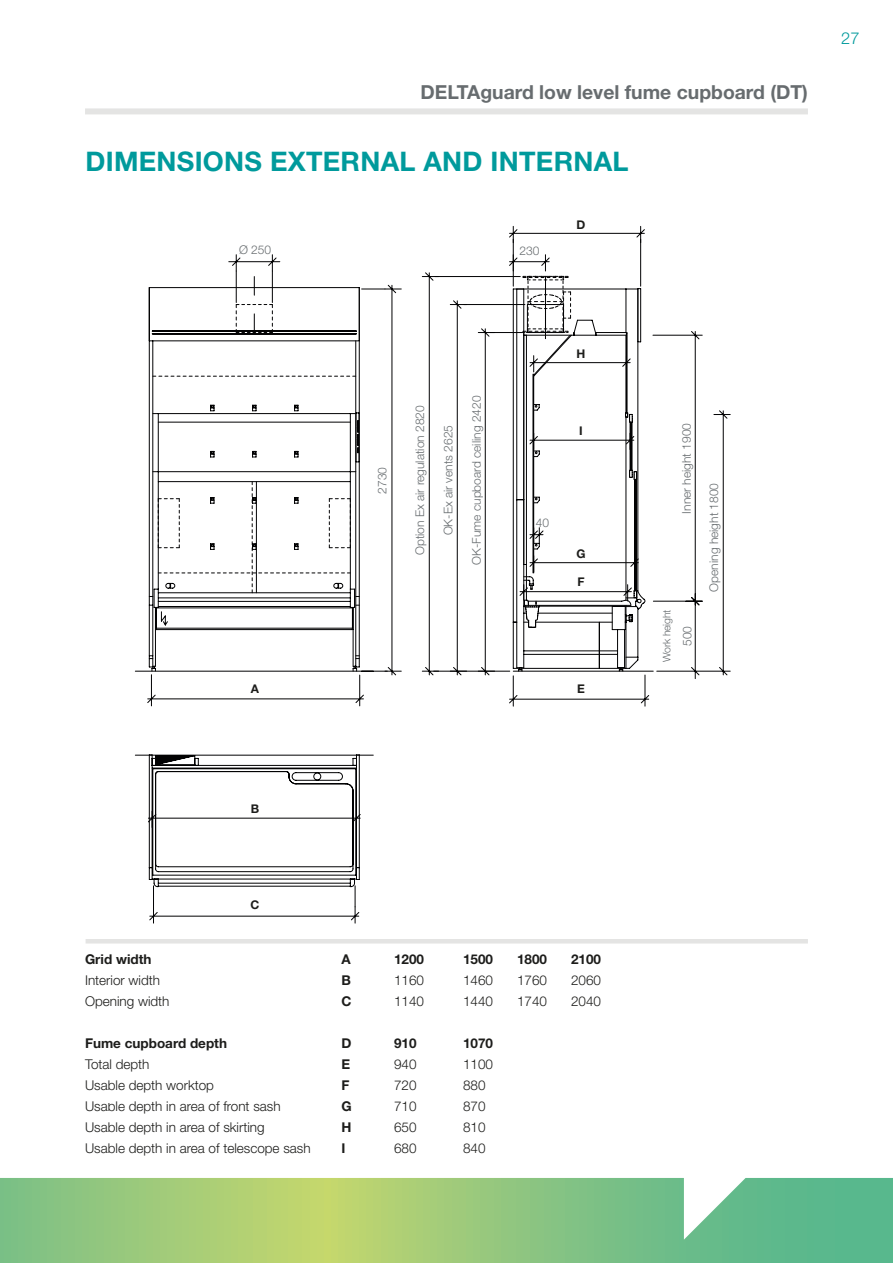
<style>
.page{position:relative;width:893px;height:1263px;background:#fff}
.page>*{position:absolute;margin:0;border:0;box-sizing:border-box;transform-origin:0 0}
.Fliesstext{font:700 27px "Helvetica Neue LT Std";letter-spacing:.01em;color:#009a9c}
.Fliesstext-2{font:700 19.35px "Helvetica Neue LT Std";color:#676c6f}
.t1{font:300 16.5px "Helvetica Neue LT Std";color:#009a9c}
.Fliesstext-3{font:300 13.5px "Helvetica Neue LT Std";color:#1d1d1b}
.Fliesstext-4{font:700 13.5px "Helvetica Neue LT Std";color:#1d1d1b}
.Fliesstext-5{font:300 12px "Helvetica Neue LT Pro";color:#676c6f}
.Fliesstext-6{font:700 12px "Helvetica Neue LT Pro";color:#1d1d1b}
.Fliesstext-7{font:300 10.5px "Helvetica Neue LT Pro";letter-spacing:-.02em;color:#676c6f}
</style>
<div class="page">
<svg style="left:0;top:1178px;width:893px;height:85px;background:#8fc782"></svg>
<div style="left:85px;top:108px;width:723px;height:6px;background:#e4e4e3"></div>
<hr style="left:86px;top:939px;width:722px;height:4px;background:#e4e4e3">
<hr style="left:135px;top:671px;width:238px;height:1px;background:#020203">
<hr style="left:135px;top:755px;width:238px;height:1px;background:#020203">
<svg style="left:147px;top:226px;width:584px;height:698px"></svg>
<svg style="left:147px;top:667px;width:240px;height:40px"></svg>
<svg style="left:152px;top:277px;width:233px;height:57px"></svg>
<p class="Fliesstext-2" style="left:421px;top:80px;width:389px">DELTAguard low level fume cupboard (DT)</p>
<p class="Fliesstext" style="left:86px;top:145px;width:544px">DIMENSIONS EXTERNAL AND INTERNAL</p>
<p class="Fliesstext-5" style="left:239px;top:243px;width:34px">Ø 250</p>
<p class="Fliesstext-5" style="left:520px;top:244px;width:22px">230</p>
<p class="Fliesstext-6" style="left:577px;top:217px;width:10px">D</p>
<p class="t1" style="left:841px;top:28px;width:20px">27</p>
<p class="Fliesstext-5" style="left:375px;top:494px;width:28px;rotate:-90deg">2730</p>
<p class="Fliesstext-5" style="left:413px;top:555px;width:152px;rotate:-90deg">Option Ex air regulation 2820</p>
<p class="Fliesstext-5" style="left:441px;top:535px;width:112px;rotate:-90deg">OK-Ex air vents 2625</p>
<p class="Fliesstext-5" style="left:469px;top:565px;width:170px;rotate:-90deg">OK-Fume cupboard ceiling 2420</p>
<p class="Fliesstext-6" style="left:577px;top:346px;width:10px">H</p>
<p class="Fliesstext-6" style="left:579px;top:423px;width:5px">I</p>
<p class="Fliesstext-5" style="left:536px;top:515px;width:15px">40</p>
<p class="Fliesstext-6" style="left:576px;top:547px;width:11px">G</p>
<p class="Fliesstext-6" style="left:577px;top:574px;width:9px">F</p>
<p class="Fliesstext-6" style="left:251px;top:682px;width:10px">A</p>
<p class="Fliesstext-6" style="left:577px;top:682px;width:9px">E</p>
<p class="Fliesstext-5" style="left:679px;top:514px;width:92px;rotate:-90deg">Inner height 1900</p>
<p class="Fliesstext-7" style="left:660px;top:662px;width:54px;rotate:-90deg">Work height</p>
<p class="Fliesstext-5" style="left:680px;top:646px;width:22px;rotate:-90deg">500</p>
<p class="Fliesstext-5" style="left:707px;top:592px;width:110px;rotate:-90deg">Opening height 1800</p>
<p class="Fliesstext-6" style="left:251px;top:801px;width:10px">B</p>
<p class="Fliesstext-6" style="left:250px;top:898px;width:10px">C</p>
<p class="Fliesstext-4" style="left:85px;top:951px;width:68px">Grid width</p>
<p class="Fliesstext-4" style="left:342px;top:951px;width:11px">A</p>
<p class="Fliesstext-4" style="left:394px;top:951px;width:32px">1200</p>
<p class="Fliesstext-4" style="left:463px;top:951px;width:32px">1500</p>
<p class="Fliesstext-4" style="left:517px;top:951px;width:32px">1800</p>
<p class="Fliesstext-4" style="left:571px;top:951px;width:32px">2100</p>
<p class="Fliesstext-3" style="left:85px;top:972px;width:77px">Interior width</p>
<p class="Fliesstext-4" style="left:342px;top:972px;width:11px">B</p>
<p class="Fliesstext-3" style="left:394px;top:972px;width:32px">1160</p>
<p class="Fliesstext-3" style="left:463px;top:972px;width:32px">1460</p>
<p class="Fliesstext-3" style="left:517px;top:972px;width:32px">1760</p>
<p class="Fliesstext-3" style="left:571px;top:972px;width:32px">2060</p>
<p class="Fliesstext-3" style="left:85px;top:993px;width:86px">Opening width</p>
<p class="Fliesstext-4" style="left:342px;top:993px;width:12px">C</p>
<p class="Fliesstext-3" style="left:394px;top:993px;width:32px">1140</p>
<p class="Fliesstext-3" style="left:463px;top:993px;width:32px">1440</p>
<p class="Fliesstext-3" style="left:517px;top:993px;width:32px">1740</p>
<p class="Fliesstext-3" style="left:571px;top:993px;width:32px">2040</p>
<p class="Fliesstext-4" style="left:85px;top:1035px;width:144px">Fume cupboard depth</p>
<p class="Fliesstext-4" style="left:342px;top:1035px;width:12px">D</p>
<p class="Fliesstext-4" style="left:394px;top:1035px;width:24px">910</p>
<p class="Fliesstext-4" style="left:463px;top:1035px;width:32px">1070</p>
<p class="Fliesstext-3" style="left:85px;top:1056px;width:66px">Total depth</p>
<p class="Fliesstext-4" style="left:342px;top:1056px;width:10px">E</p>
<p class="Fliesstext-3" style="left:394px;top:1056px;width:24px">940</p>
<p class="Fliesstext-3" style="left:463px;top:1056px;width:32px">1100</p>
<p class="Fliesstext-3" style="left:85px;top:1077px;width:131px">Usable depth worktop</p>
<p class="Fliesstext-4" style="left:342px;top:1077px;width:10px">F</p>
<p class="Fliesstext-3" style="left:394px;top:1077px;width:24px">720</p>
<p class="Fliesstext-3" style="left:463px;top:1077px;width:24px">880</p>
<p class="Fliesstext-3" style="left:85px;top:1098px;width:197px">Usable depth in area of front sash</p>
<p class="Fliesstext-4" style="left:342px;top:1098px;width:12px">G</p>
<p class="Fliesstext-3" style="left:394px;top:1098px;width:24px">710</p>
<p class="Fliesstext-3" style="left:463px;top:1098px;width:24px">870</p>
<p class="Fliesstext-3" style="left:85px;top:1119px;width:181px">Usable depth in area of skirting</p>
<p class="Fliesstext-4" style="left:342px;top:1119px;width:12px">H</p>
<p class="Fliesstext-3" style="left:394px;top:1119px;width:24px">650</p>
<p class="Fliesstext-3" style="left:463px;top:1119px;width:24px">810</p>
<p class="Fliesstext-3" style="left:85px;top:1140px;width:227px">Usable depth in area of telescope sash</p>
<p class="Fliesstext-4" style="left:342px;top:1140px;width:5px">I</p>
<p class="Fliesstext-3" style="left:394px;top:1140px;width:24px">680</p>
<p class="Fliesstext-3" style="left:463px;top:1140px;width:24px">840</p>
</div>
